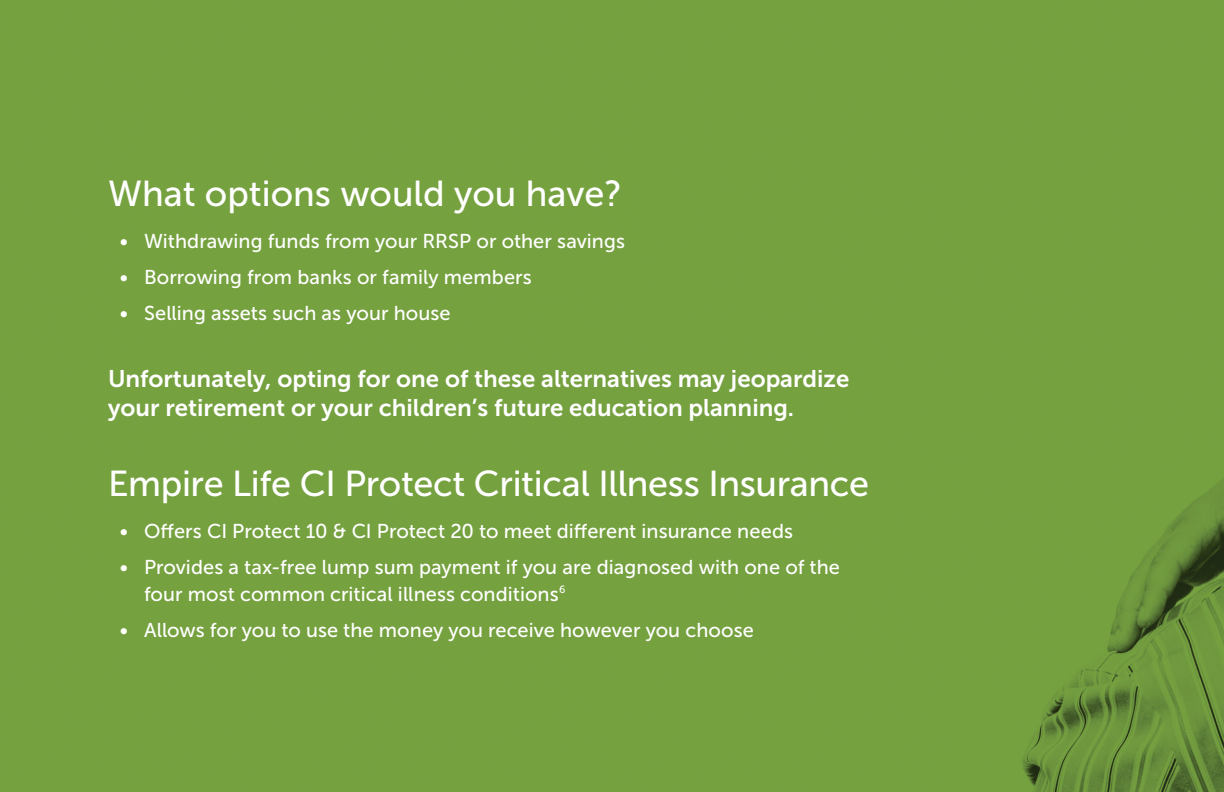
<style>
.page{position:relative;width:1224px;height:792px;background:#75a13f}
.page>*{position:absolute;margin:0;border:0;box-sizing:border-box;transform-origin:0 0}
.EL_Heading_4_-_18_pt{font:36px "Museo Sans 500";letter-spacing:-.01em;color:#fff}
.EL_Body_Text_-_10_pt{font:24px/28.8px "Museo Sans 700";color:#fff}
.t1{font:20px/26.4px "Museo Sans 500";letter-spacing:.005em;color:#fff}
</style>
<div class="page">
<h2 class="EL_Heading_4_-_18_pt" style="left:108px;top:173px;width:516px">What options would you have?</h2>
<p class="t1" style="left:120px;top:228px;width:507px">• Withdrawing funds from your RRSP or other savings</p>
<p class="t1" style="left:120px;top:264px;width:413px">• Borrowing from banks or family members</p>
<p class="t1" style="left:120px;top:300px;width:332px">• Selling assets such as your house</p>
<p class="EL_Body_Text_-_10_pt" style="left:108px;top:365px;width:743px">Unfortunately, opting for one of these alternatives may jeopardize your retirement or your children’s future education planning.</p>
<h2 class="EL_Heading_4_-_18_pt" style="left:108px;top:464px;width:763px">Empire Life CI Protect Critical Illness Insurance</h2>
<p class="t1" style="left:120px;top:518px;width:675px">• Offers CI Protect 10 &amp; CI Protect 20 to meet different insurance needs</p>
<p class="t1" style="left:144px;top:554px;width:697px;text-indent:-24px">• Provides a tax-free lump sum payment if you are diagnosed with one of the four most common critical illness conditions<sup>6</sup></p>
<p class="t1" style="left:120px;top:617px;width:635px">• Allows for you to use the money you receive however you choose</p>
</div>
